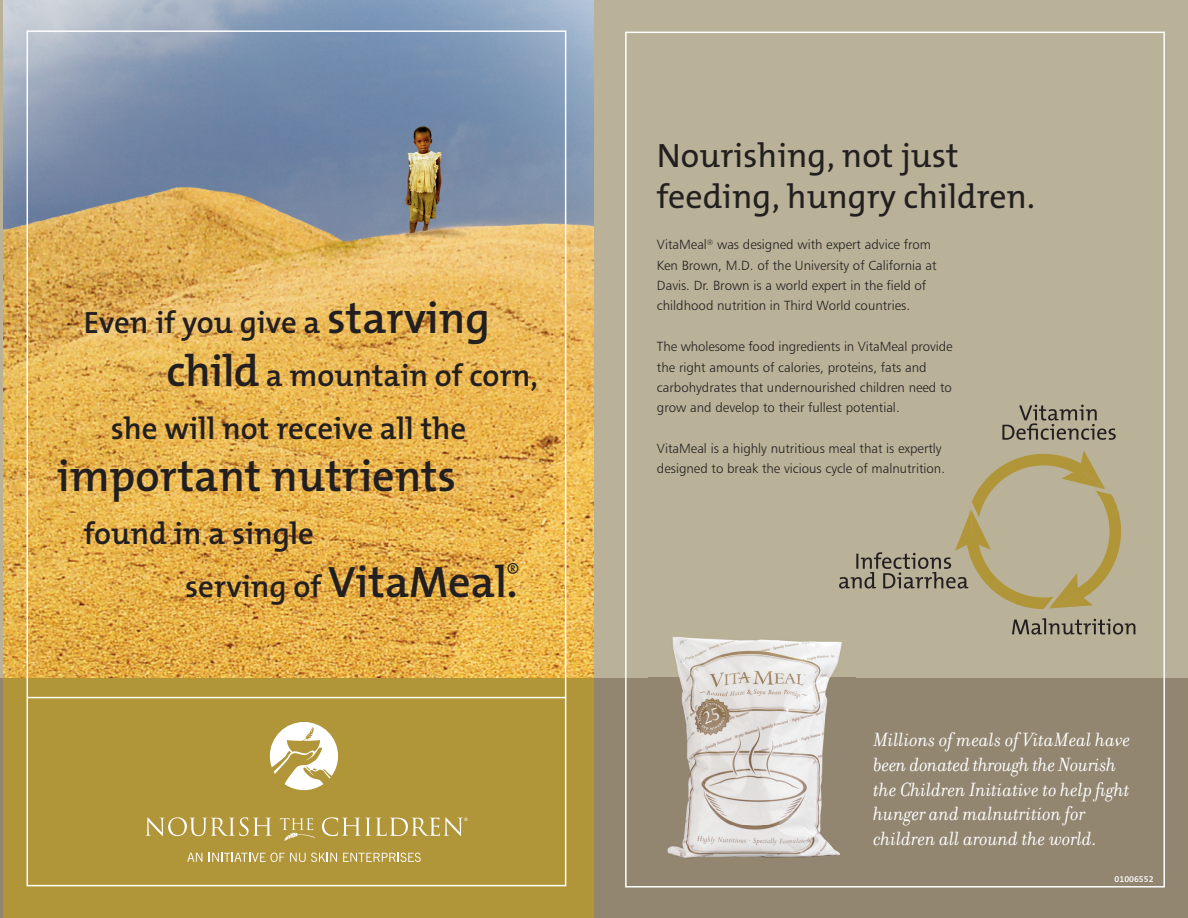
<style>
.page{position:relative;width:1188px;height:918px;background:#fff}
.page>*{position:absolute;margin:0;border:0;box-sizing:border-box;transform-origin:0 0}
.t1{font:600 44.25px "The Mix B6";color:#231f20}
.t2{font:33.9px/40.7px "The Mix B5 Plain";color:#231f20}
.t3{font:600 31.05px/52.7px "The Mix B6";color:#231f20}
.t4{font:italic 20.7px/24.8px "Filosofia";color:#fff}
.t5{font:13.35px/20.4px "Humanist 777 BT Light B";color:#231f20}
.t6{font:600 8.85px "The Mix B6";color:#fff}
.s1{font-size:44.25px}
</style>
<div class="page">
<div style="left:0;top:0;width:5px;height:697px;background:#b9b298"></div>
<hr style="left:0;top:678px;width:3px;height:240px;background:#938671">
<img style="left:3px;top:0;width:591px;height:678px">
<div style="left:3px;top:678px;width:591px;height:240px;background:#b19539"></div>
<svg style="left:26px;top:30px;width:541px;height:857px"></svg>
<svg style="left:145px;top:817px;width:127px;height:19px"></svg>
<svg style="left:280px;top:818px;width:35px;height:23px"></svg>
<svg style="left:270px;top:722px;width:68px;height:68px"></svg>
<svg style="left:187px;top:853px;width:15px;height:9px"></svg>
<svg style="left:209px;top:853px;width:128px;height:9px"></svg>
<svg style="left:343px;top:853px;width:78px;height:9px"></svg>
<svg style="left:322px;top:817px;width:146px;height:19px"></svg>
<div style="left:594px;top:0;width:594px;height:697px;background:#b9b298"></div>
<div style="left:594px;top:678px;width:594px;height:240px;background:#938671"></div>
<img style="left:649px;top:636px;width:206px;height:223px">
<div style="left:966px;top:454px;width:155px;height:155px;border:12px solid #b19539;border-radius:50%"></div>
<svg style="left:839px;top:496px;width:154px;height:93px"></svg>
<svg style="left:1062px;top:450px;width:51px;height:46px"></svg>
<svg style="left:1012px;top:573px;width:123px;height:62px"></svg>
<svg style="left:1002px;top:405px;width:114px;height:35px"></svg>
<p class="t3" style="left:84px;top:298px;width:408px">Even if you give a <span class="s1">starving</span></p>
<p class="t3" style="left:167px;top:350px;width:373px"><span class="s1">child</span> a mountain of corn,</p>
<p class="t3" style="left:111px;top:403px;width:357px">she will not receive all the</p>
<p class="t1" style="left:57px;top:453px;width:401px">important nutrients</p>
<p class="t3" style="left:185px;top:508px;width:337px;text-indent:-101px">found in a single<br>serving of <span class="s1">VitaMeal.</span><sup>®</sup></p>
<p class="t2" style="left:657px;top:137px;width:379px">Nourishing, not just feeding, hungry children.</p>
<p class="t5" style="left:657px;top:234px;width:281px">VitaMeal<sup>®</sup> was designed with expert advice from Ken Brown, M.D. of the University of California at Davis. Dr. Brown is a world expert in the field of childhood nutrition in Third World countries.</p>
<p class="t5" style="left:657px;top:336px;width:297px">The wholesome food ingredients in VitaMeal provide the right amounts of calories, proteins, fats and carbohydrates that undernourished children need to grow and develop to their fullest potential.</p>
<p class="t5" style="left:657px;top:438px;width:290px">VitaMeal is a highly nutritious meal that is expertly designed to break the vicious cycle of malnutrition.</p>
<p class="t4" style="left:873px;top:728px;width:259px">Millions of meals of VitaMeal have been donated through the Nourish the Children Initiative to help fight hunger and malnutrition for children all around the world.</p>
<p class="t6" style="left:1115px;top:874px;width:40px">01006552</p>
</div>
